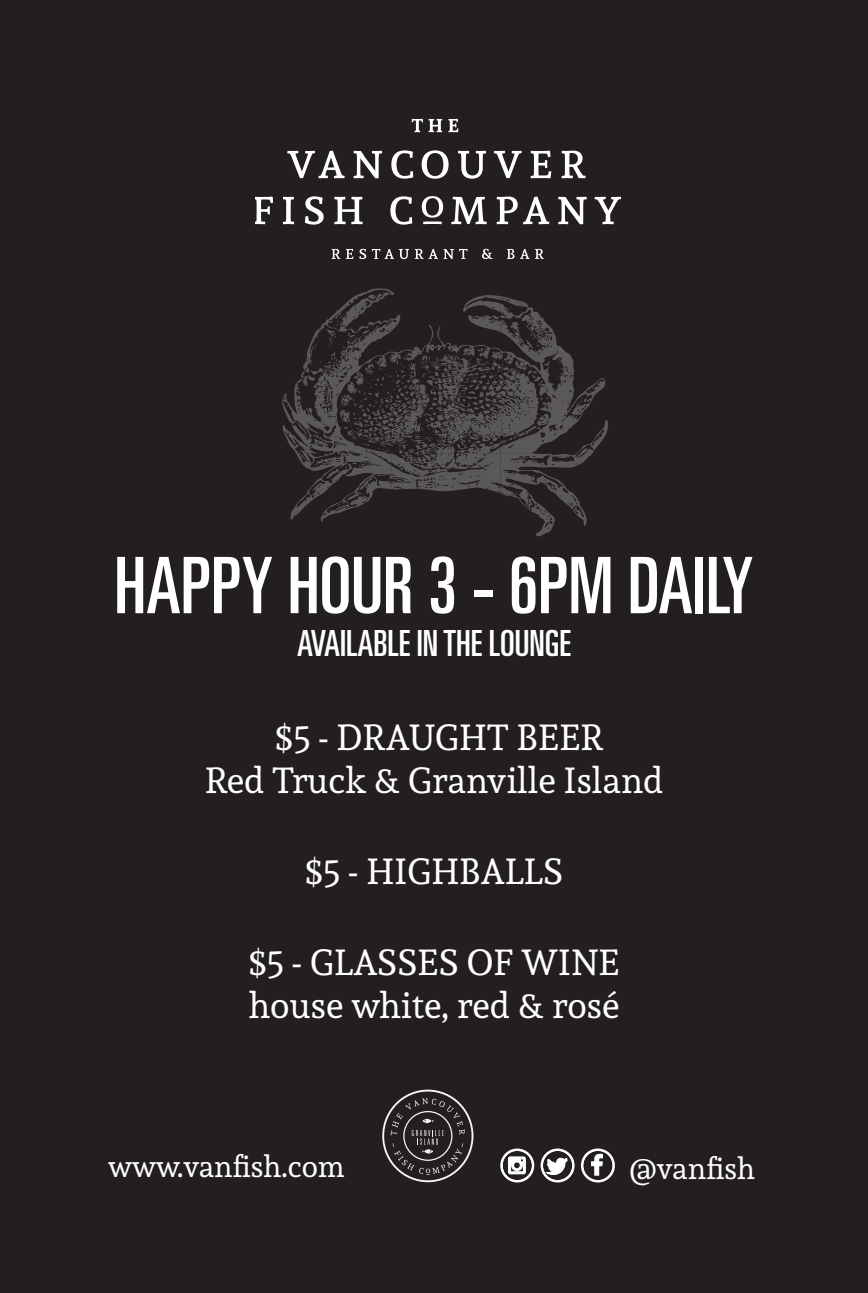
<style>
.page{position:relative;width:868px;height:1293px;background:#fff}
.page>*{position:absolute;margin:0;border:0;box-sizing:border-box;transform-origin:0 0}
.t1{font:ultra-condensed 78px "Univers LT Std";color:#fff}
.t2{font:36px/43.2px "Andada";color:#fff;text-align:center}
.t3{font:ultra-condensed 36px "Univers LT Std";color:#fff}
.t4{font:30px "Andada";color:#fff}
</style>
<div class="page">
<div style="left:0;top:0;width:867px;height:1293px;background:#231f20"></div>
<svg style="left:542px;top:1150px;width:30px;height:30px"></svg>
<div style="left:542px;top:1149px;width:31px;height:32px;border:1px solid #fff;border-radius:50%"></div>
<div style="left:540px;top:1148px;width:34px;height:34px;border:2px solid #fff;border-radius:50%"></div>
<svg style="left:582px;top:1150px;width:31px;height:30px"></svg>
<div style="left:581px;top:1148px;width:33px;height:34px;border:2px solid #fff;border-radius:50%"></div>
<svg style="left:501px;top:1150px;width:31px;height:30px"></svg>
<div style="left:500px;top:1148px;width:34px;height:34px;border:2px solid #fff;border-radius:50%"></div>
<svg style="left:507px;top:1155px;width:19px;height:20px"></svg>
<svg style="left:546px;top:1155px;width:22px;height:22px"></svg>
<svg style="left:590px;top:1152px;width:13px;height:24px"></svg>
<svg style="left:382px;top:1089px;width:91px;height:93px"></svg>
<svg style="left:411px;top:119px;width:31px;height:13px"></svg>
<svg style="left:448px;top:119px;width:10px;height:13px"></svg>
<svg style="left:287px;top:151px;width:57px;height:27px"></svg>
<svg style="left:353px;top:151px;width:29px;height:27px"></svg>
<svg style="left:391px;top:150px;width:22px;height:29px"></svg>
<svg style="left:421px;top:150px;width:27px;height:29px"></svg>
<svg style="left:458px;top:151px;width:28px;height:28px"></svg>
<svg style="left:494px;top:151px;width:27px;height:27px"></svg>
<svg style="left:530px;top:151px;width:21px;height:27px"></svg>
<svg style="left:561px;top:151px;width:24px;height:27px"></svg>
<svg style="left:255px;top:197px;width:18px;height:27px"></svg>
<svg style="left:283px;top:197px;width:11px;height:27px"></svg>
<svg style="left:305px;top:196px;width:18px;height:29px"></svg>
<svg style="left:334px;top:197px;width:28px;height:27px"></svg>
<svg style="left:390px;top:196px;width:22px;height:29px"></svg>
<svg style="left:421px;top:196px;width:22px;height:22px"></svg>
<svg style="left:451px;top:197px;width:35px;height:27px"></svg>
<svg style="left:496px;top:197px;width:21px;height:27px"></svg>
<svg style="left:523px;top:196px;width:26px;height:28px"></svg>
<svg style="left:558px;top:197px;width:28px;height:27px"></svg>
<svg style="left:594px;top:197px;width:27px;height:27px"></svg>
<svg style="left:331px;top:249px;width:9px;height:10px"></svg>
<svg style="left:346px;top:249px;width:7px;height:10px"></svg>
<svg style="left:359px;top:249px;width:7px;height:10px"></svg>
<svg style="left:372px;top:249px;width:95px;height:10px"></svg>
<svg style="left:482px;top:249px;width:10px;height:10px"></svg>
<svg style="left:507px;top:249px;width:7px;height:10px"></svg>
<svg style="left:520px;top:249px;width:9px;height:10px"></svg>
<svg style="left:535px;top:249px;width:8px;height:10px"></svg>
<hr style="left:423px;top:221px;width:18px;height:3px;background:#fff">
<svg style="left:282px;top:291px;width:226px;height:146px"></svg>
<svg style="left:286px;top:298px;width:322px;height:238px"></svg>
<h1 class="t1" style="left:114px;top:541px;width:640px">HAPPY HOUR 3 - 6PM DAILY</h1>
<p class="t3" style="left:297px;top:623px;width:275px">AVAILABLE IN THE LOUNGE</p>
<p class="t2" style="left:205px;top:714px;width:460px">$5 - DRAUGHT BEER<br>Red Truck &amp; Granville Island</p>
<p class="t2" style="left:305px;top:849px;width:260px">$5 - HIGHBALLS</p>
<p class="t2" style="left:248px;top:940px;width:372px;text-align:left">$5 - GLASSES OF WINE house white, red &amp; rosé</p>
<p class="t4" style="left:108px;top:1147px;width:238px">www.vanfish.com</p>
<p class="t4" style="left:629px;top:1149px;width:127px">@vanfish</p>
</div>
